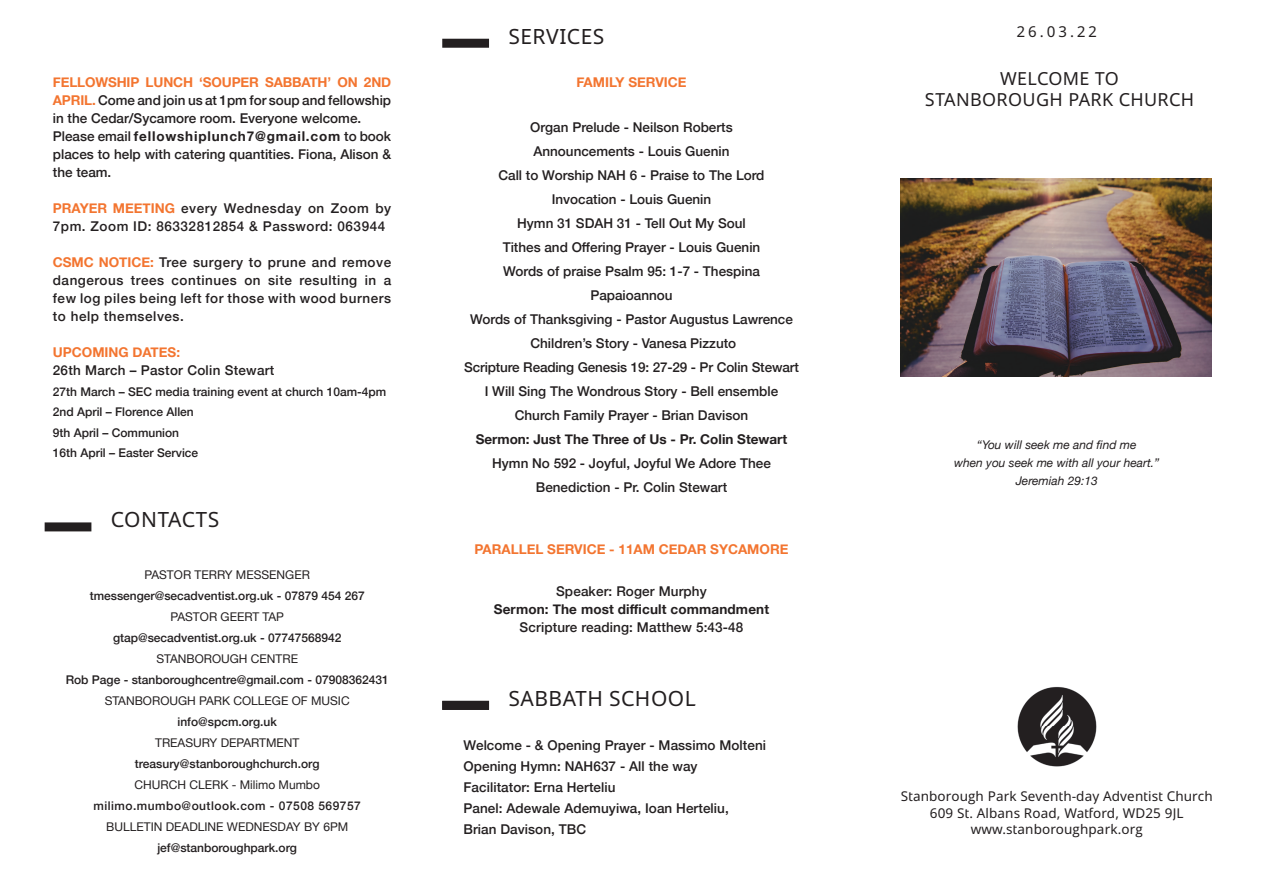
<style>
.page{position:relative;width:1263px;height:893px;background:#fff}
.page>*{position:absolute;margin:0;border:0;box-sizing:border-box;transform-origin:0 0}
.t1{font:21px "Advent Sans Beta";letter-spacing:.025em;color:#231f20}
.t2{font:18px/21.6px "Advent Sans Beta";letter-spacing:.02em;color:#231f20;text-align:center}
.t3{font:15px "Advent Sans Beta";color:#231f20}
.t4{font:500 13.5px/24px "Helvetica Neue";color:#231f20}
.t5{font:13.5px/16.2px "Advent Sans Beta";letter-spacing:.01em;color:#231f20;text-align:center}
.t6{font:500 13.5px/18px "Helvetica Neue";letter-spacing:.04em;color:#231f20}
.t7{font:700 13.5px "Helvetica Neue";color:#231f20}
.t8{font:700 13.5px "Helvetica Neue";color:#f37530}
.t9{font:500 13.5px "Helvetica Neue";letter-spacing:.02em;color:#231f20}
.t10{font:500 12px/20.4px "Helvetica Neue";color:#231f20}
.t11{font:12px "Helvetica Neue";color:#231f20}
.t12{font:italic 12px/18px "Helvetica Neue";color:#231f20;text-align:center}
.t13{font:500 12px "Helvetica Neue";letter-spacing:.04em;color:#231f20}
.s1{font-weight:700;color:#f37530}
.s2{font-weight:700}
</style>
<div class="page">
<div style="left:442px;top:701px;width:47px;height:9px;background:#231f20"></div>
<img style="left:901px;top:178px;width:311px;height:198px">
<div style="left:45px;top:522px;width:46px;height:9px;background:#231f20"></div>
<div style="left:442px;top:39px;width:47px;height:9px;background:#231f20"></div>
<img style="left:1017px;top:686px;width:80px;height:81px">
<p class="t4" style="left:53px;top:72px;width:340px;line-height:18px"><span class="s1">FELLOWSHIP LUNCH ‘SOUPER SABBATH’ ON 2ND APRIL.</span> Come and join us at 1pm for soup and fellowship in the Cedar/Sycamore room. Everyone welcome.<br>Please email <span class="s2">fellowshiplunch7@gmail.com</span> to book places to help with catering quantities. Fiona, Alison &amp; the team.</p>
<p class="t6" style="left:53px;top:198px;width:340px"><span class="s1">PRAYER MEETING</span> every Wednesday on Zoom by<br>7pm. Zoom ID: 86332812854 &amp; Password: 063944</p>
<p class="t4" style="left:53px;top:252px;width:340px;line-height:18px;text-align:justify"><span class="s1">CSMC NOTICE:</span> Tree surgery to prune and remove dangerous trees continues on site resulting in a few log piles being left for those with wood burners to help themselves.</p>
<p class="t8" style="left:53px;top:342px;width:129px">UPCOMING DATES:</p>
<p class="t9" style="left:53px;top:360px;width:223px">26th March – Pastor Colin Stewart</p>
<p class="t10" style="left:53px;top:380px;width:335px">27th March – SEC media training event at church 10am-4pm<br>2nd April – Florence Allen<br>9th April – Communion<br>16th April – Easter Service</p>
<h1 class="t1" style="left:111px;top:505px;width:110px">CONTACTS</h1>
<p class="t11" style="left:145px;top:566px;width:167px">PASTOR TERRY MESSENGER</p>
<p class="t10" style="left:90px;top:585px;width:277px">tmessenger@secadventist.org.uk - 07879 454 267</p>
<p class="t11" style="left:171px;top:608px;width:115px">PASTOR GEERT TAP</p>
<p class="t10" style="left:113px;top:627px;width:230px">gtap@secadventist.org.uk - 07747568942</p>
<p class="t11" style="left:156px;top:650px;width:143px">STANBOROUGH CENTRE</p>
<p class="t10" style="left:66px;top:669px;width:325px">Rob Page - stanboroughcentre@gmail.com - 07908362431</p>
<p class="t11" style="left:105px;top:692px;width:246px">STANBOROUGH PARK COLLEGE OF MUSIC</p>
<p class="t10" style="left:178px;top:711px;width:101px">info@spcm.org.uk</p>
<p class="t11" style="left:155px;top:734px;width:146px">TREASURY DEPARTMENT</p>
<p class="t10" style="left:135px;top:753px;width:186px">treasury@stanboroughchurch.org</p>
<p class="t11" style="left:135px;top:776px;width:187px">CHURCH CLERK - Milimo Mumbo</p>
<p class="t13" style="left:94px;top:796px;width:269px">milimo.mumbo@outlook.com - 07508 569757</p>
<p class="t11" style="left:106px;top:818px;width:244px">BULLETIN DEADLINE WEDNESDAY BY 6PM</p>
<p class="t10" style="left:157px;top:837px;width:141px">jef@stanboroughpark.org</p>
<h1 class="t1" style="left:508px;top:21px;width:98px">SERVICES</h1>
<p class="t8" style="left:576px;top:72px;width:112px">FAMILY SERVICE</p>
<p class="t4" style="left:464px;top:114px;width:336px;text-align:center">Organ Prelude - Neilson Roberts<br>Announcements - Louis Guenin<br>Call to Worship NAH 6 - Praise to The Lord<br>Invocation - Louis Guenin<br>Hymn 31 SDAH 31 - Tell Out My Soul<br>Tithes and Offering Prayer - Louis Guenin<br>Words of praise Psalm 95: 1-7 - Thespina Papaioannou<br>Words of Thanksgiving - Pastor Augustus Lawrence Children’s Story - Vanesa Pizzuto<br>Scripture Reading Genesis 19: 27-29 - Pr Colin Stewart I Will Sing The Wondrous Story - Bell ensemble Church Family Prayer - Brian Davison</p>
<p class="t7" style="left:476px;top:429px;width:313px">Sermon: Just The Three of Us - Pr. Colin Stewart</p>
<p class="t4" style="left:492px;top:450px;width:280px;text-align:center">Hymn No 592 - Joyful, Joyful We Adore Thee<br>Benediction - Pr. Colin Stewart</p>
<p class="t8" style="left:474px;top:538px;width:316px">PARALLEL SERVICE - 11AM CEDAR SYCAMORE</p>
<p class="t4" style="left:556px;top:578px;width:152px">Speaker: Roger Murphy</p>
<p class="t7" style="left:494px;top:598px;width:277px">Sermon: The most difficult commandment</p>
<p class="t4" style="left:520px;top:614px;width:225px">Scripture reading: Matthew 5:43-48</p>
<h1 class="t1" style="left:508px;top:683px;width:189px">SABBATH SCHOOL</h1>
<p class="t4" style="left:463px;top:734px;width:304px;line-height:21px">Welcome - &amp; Opening Prayer - Massimo Molteni Opening Hymn: NAH637 - All the way Facilitator: Erna Herteliu<br>Panel: Adewale Ademuyiwa, Ioan Herteliu,<br>Brian Davison, TBC</p>
<p class="t3" style="left:1017px;top:21px;width:81px">26.03.22</p>
<h2 class="t2" style="left:925px;top:68px;width:271px">WELCOME TO<br>STANBOROUGH PARK CHURCH</h2>
<p class="t12" style="left:954px;top:437px;width:207px">“You will seek me and find me<br>when you seek me with all your heart.”<br>Jeremiah 29:13</p>
<p class="t5" style="left:901px;top:789px;width:313px">Stanborough Park Seventh-day Adventist Church<br>609 St. Albans Road, Watford, WD25 9JL www.stanboroughpark.org</p>
</div>
